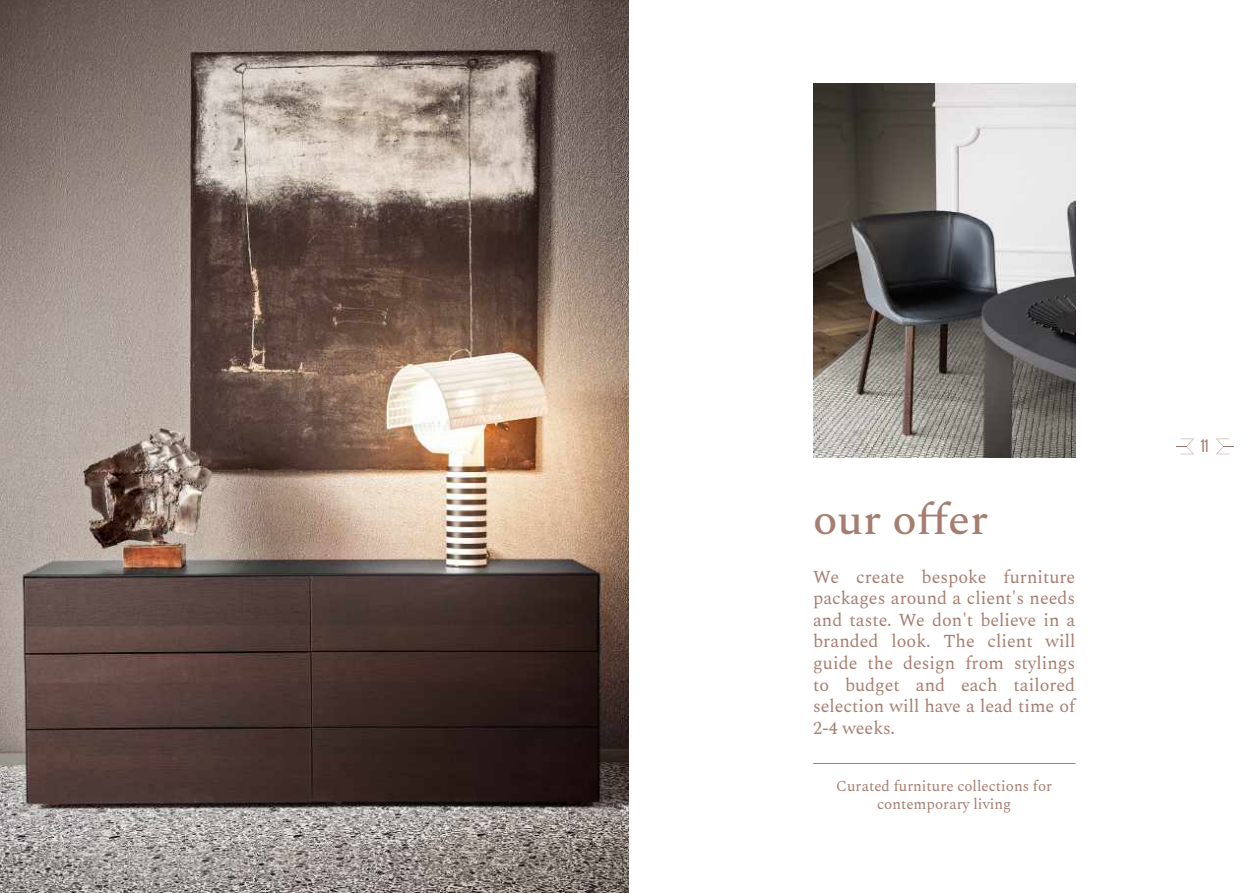
<style>
.page{position:relative;width:1259px;height:893px;background:#fff}
.page>*{position:absolute;margin:0;border:0;box-sizing:border-box;transform-origin:0 0}
.t1{font:500 42.75px "Spectral";color:#a67d6f;scale:1.05 1}
.t2{font:18px/21.6px "Spectral";color:#a67d6f;text-align:justify}
.t3{font:18px "Haarlem Deco";color:#a67d6f}
.t4{font:15px/18px "Spectral";color:#a67d6f;text-align:center}
</style>
<div class="page">
<img style="left:0;top:0;width:629px;height:893px">
<svg style="left:1176px;top:439px;width:18px;height:15px"></svg>
<svg style="left:1216px;top:439px;width:18px;height:15px"></svg>
<img style="left:813px;top:83px;width:262px;height:374px">
<hr style="left:813px;top:763px;width:262px;height:1px;background:#a67d6f">
<h1 class="t1" style="left:813px;top:489px;width:168px">our offer</h1>
<p class="t2" style="left:813px;top:564px;width:264px">We create bespoke furniture packages around a client's needs and taste. We don't believe in a branded look. The client will guide the design from stylings to budget and each tailored selection will have a lead time of 2-4 weeks.</p>
<p class="t4" style="left:836px;top:776px;width:217px">Curated furniture collections for contemporary living</p>
<p class="t3" style="left:1201px;top:436px;width:9px">11</p>
</div>
